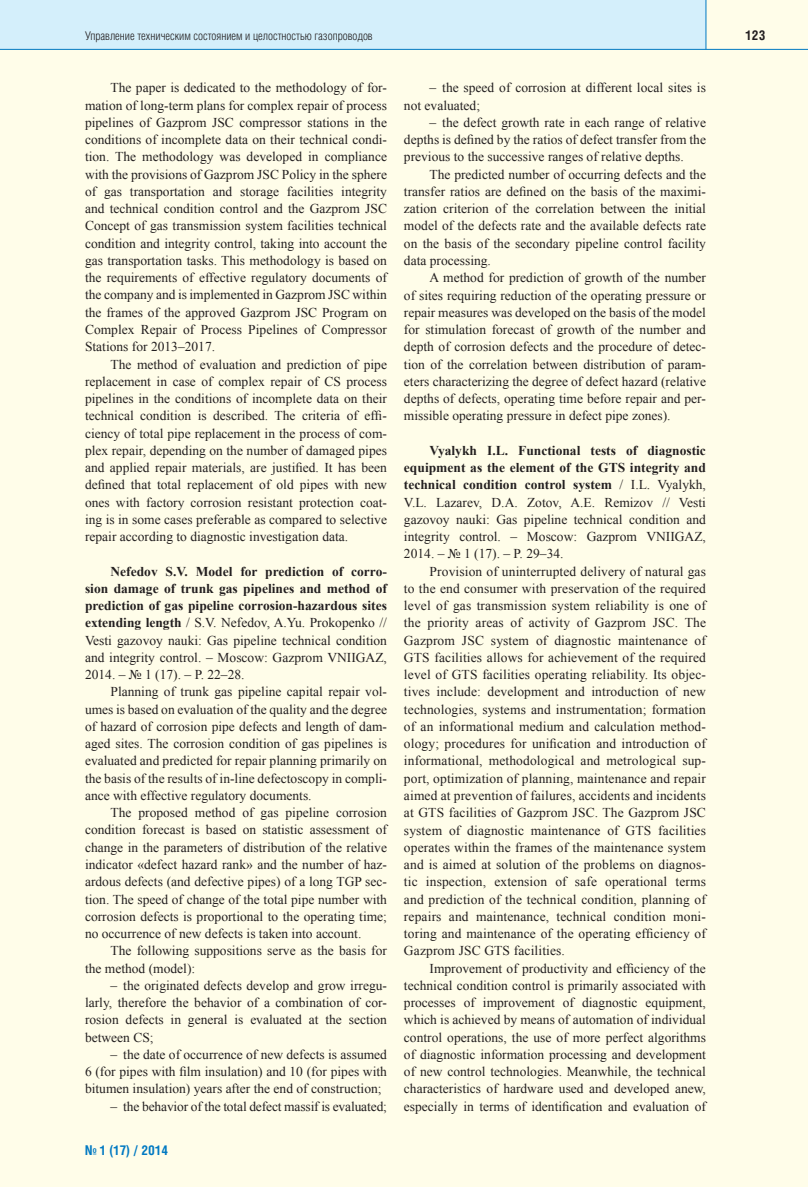
<style>
.page{position:relative;width:808px;height:1187px;background:#fff}
.page>*{position:absolute;margin:0;border:0;box-sizing:border-box;transform-origin:0 0}
.t1{font:13.5px/17.2px "Times New Roman";color:#231f20;text-align:justify}
.t2{font:700 13.5px "Helios Cond";color:#0079c2}
.t3{font:700 13.5px "Helios Cond";color:#231f20}
.t4{font:300 12px "Helios Cond";color:#231f20}
.s1{font-weight:700}
</style>
<div class="page">
<div style="left:0;top:50px;width:808px;height:1136px;background:#fffde9"></div>
<div style="left:0;top:0;width:706px;height:49px;background:#d4effb"></div>
<div style="left:706px;top:0;width:102px;height:49px;background:#fffde9"></div>
<hr style="left:0;top:49px;width:808px;height:1px;background:#0079c2">
<hr style="left:705px;top:0;width:1px;height:49px;background:#0079c2">
<p class="t4" style="left:85px;top:32px;width:289px">Управление техническим состоянием и целостностью газопроводов</p>
<p class="t3" style="left:745px;top:31px;width:22px">123</p>
<p class="t1" style="left:85px;top:79px;width:303px;text-indent:26px">The paper is dedicated to the methodology of for&shy;mation of long-term plans for complex repair of process pipelines of Gazprom JSC compressor stations in the conditions of incomplete data on their technical condi&shy;tion. The methodology was developed in compliance with the provisions of Gazprom JSC Policy in the sphere of gas transportation and storage facilities integrity and technical condition control and the Gazprom JSC Concept of gas transmission system facilities technical condition and integrity control, taking into account the gas transportation tasks. This methodology is based on the requirements of effective regulatory documents of the company and is implemented in Gazprom JSC within the frames of the approved Gazprom JSC Program on Complex Repair of Process Pipelines of Compressor Stations for 2013–2017.</p>
<p class="t1" style="left:85px;top:355px;width:303px;text-indent:26px">The method of evaluation and prediction of pipe replacement in case of complex repair of CS process pipelines in the conditions of incomplete data on their technical condition is described. The criteria of effi&shy;ciency of total pipe replacement in the process of com&shy;plex repair, depending on the number of damaged pipes and applied repair materials, are justified. It has been defined that total replacement of old pipes with new ones with factory corrosion resistant protection coat&shy;ing is in some cases preferable as compared to selective repair according to diagnostic investigation data.</p>
<p class="t1" style="left:85px;top:562px;width:303px;text-indent:26px"><span class="s1">Nefedov S.V. Model for prediction of corro&shy;sion damage of trunk gas pipelines and method of prediction of gas pipeline corrosion-hazardous sites extending length</span> / S.V. Nefedov, A.Yu. Prokopenko // Vesti gazovoy nauki: Gas pipeline technical condition and integrity control. – Moscow: Gazprom VNIIGAZ, 2014. – № 1 (17). – P. 22–28.</p>
<p class="t1" style="left:85px;top:683px;width:303px;text-indent:26px">Planning of trunk gas pipeline capital repair vol&shy;umes is based on evaluation of the quality and the degree of hazard of corrosion pipe defects and length of dam&shy;aged sites. The corrosion condition of gas pipelines is evaluated and predicted for repair planning primarily on the basis of the results of in-line defectoscopy in compli&shy;ance with effective regulatory documents.</p>
<p class="t1" style="left:85px;top:804px;width:303px;text-indent:26px">The proposed method of gas pipeline corrosion condition forecast is based on statistic assessment of change in the parameters of distribution of the relative indicator «defect hazard rank» and the number of haz&shy;ardous defects (and defective pipes) of a long TGP sec&shy;tion. The speed of change of the total pipe number with corrosion defects is proportional to the operating time; no occurrence of new defects is taken into account.</p>
<p class="t1" style="left:85px;top:942px;width:303px;text-indent:26px">The following suppositions serve as the basis for the method (model):</p>
<p class="t1" style="left:85px;top:976px;width:303px;text-indent:26px">– the originated defects develop and grow irregu&shy;larly, therefore the behavior of a combination of cor&shy;rosion defects in general is evaluated at the section between CS;</p>
<p class="t1" style="left:85px;top:1045px;width:303px;text-indent:26px">– the date of occurrence of new defects is assumed 6 (for pipes with film insulation) and 10 (for pipes with bitumen insulation) years after the end of construction;</p>
<p class="t1" style="left:111px;top:1097px;width:278px">– the behavior of the total defect massif is evaluated;</p>
<p class="t2" style="left:85px;top:1145px;width:84px">№ 1 (17) / 2014</p>
<p class="t1" style="left:404px;top:79px;width:303px;text-indent:26px">– the speed of corrosion at different local sites is not evaluated;</p>
<p class="t1" style="left:404px;top:114px;width:303px;text-indent:26px">– the defect growth rate in each range of relative depths is defined by the ratios of defect transfer from the previous to the successive ranges of relative depths.</p>
<p class="t1" style="left:404px;top:165px;width:303px;text-indent:26px">The predicted number of occurring defects and the transfer ratios are defined on the basis of the maximi&shy;zation criterion of the correlation between the initial model of the defects rate and the available defects rate on the basis of the secondary pipeline control facility data processing.</p>
<p class="t1" style="left:404px;top:269px;width:303px;text-indent:26px">A method for prediction of growth of the number of sites requiring reduction of the operating pressure or repair measures was developed on the basis of the model for stimulation forecast of growth of the number and depth of corrosion defects and the procedure of detec&shy;tion of the correlation between distribution of param&shy;eters characterizing the degree of defect hazard (relative depths of defects, operating time before repair and per&shy;missible operating pressure in defect pipe zones).</p>
<p class="t1" style="left:404px;top:441px;width:303px;text-indent:26px"><span class="s1">Vyalykh I.L. Functional tests of diagnostic equipment as the element of the GTS integrity and technical condition control system</span> / I.L. Vyalykh, V.L. Lazarev, D.A. Zotov, A.E. Remizov // Vesti gazovoy nauki: Gas pipeline technical condition and integrity control. – Moscow: Gazprom VNIIGAZ, 2014. – № 1 (17). – P. 29–34.</p>
<p class="t1" style="left:404px;top:562px;width:303px;text-indent:26px">Provision of uninterrupted delivery of natural gas to the end consumer with preservation of the required level of gas transmission system reliability is one of the priority areas of activity of Gazprom JSC. The Gazprom JSC system of diagnostic maintenance of GTS facilities allows for achievement of the required level of GTS facilities operating reliability. Its objec&shy;tives include: development and introduction of new technologies, systems and instrumentation; formation of an informational medium and calculation method&shy;ology; procedures for unification and introduction of informational, methodological and metrological sup&shy;port, optimization of planning, maintenance and repair aimed at prevention of failures, accidents and incidents at GTS facilities of Gazprom JSC. The Gazprom JSC system of diagnostic maintenance of GTS facilities operates within the frames of the maintenance system and is aimed at solution of the problems on diagnos&shy;tic inspection, extension of safe operational terms and prediction of the technical condition, planning of repairs and maintenance, technical condition moni&shy;toring and maintenance of the operating efficiency of Gazprom JSC GTS facilities.</p>
<p class="t1" style="left:404px;top:959px;width:303px;text-indent:26px">Improvement of productivity and efficiency of the technical condition control is primarily associated with processes of improvement of diagnostic equipment, which is achieved by means of automation of individual control operations, the use of more perfect algorithms of diagnostic information processing and development of new control technologies. Meanwhile, the technical characteristics of hardware used and developed anew, especially in terms of identification and evaluation of</p>
</div>
